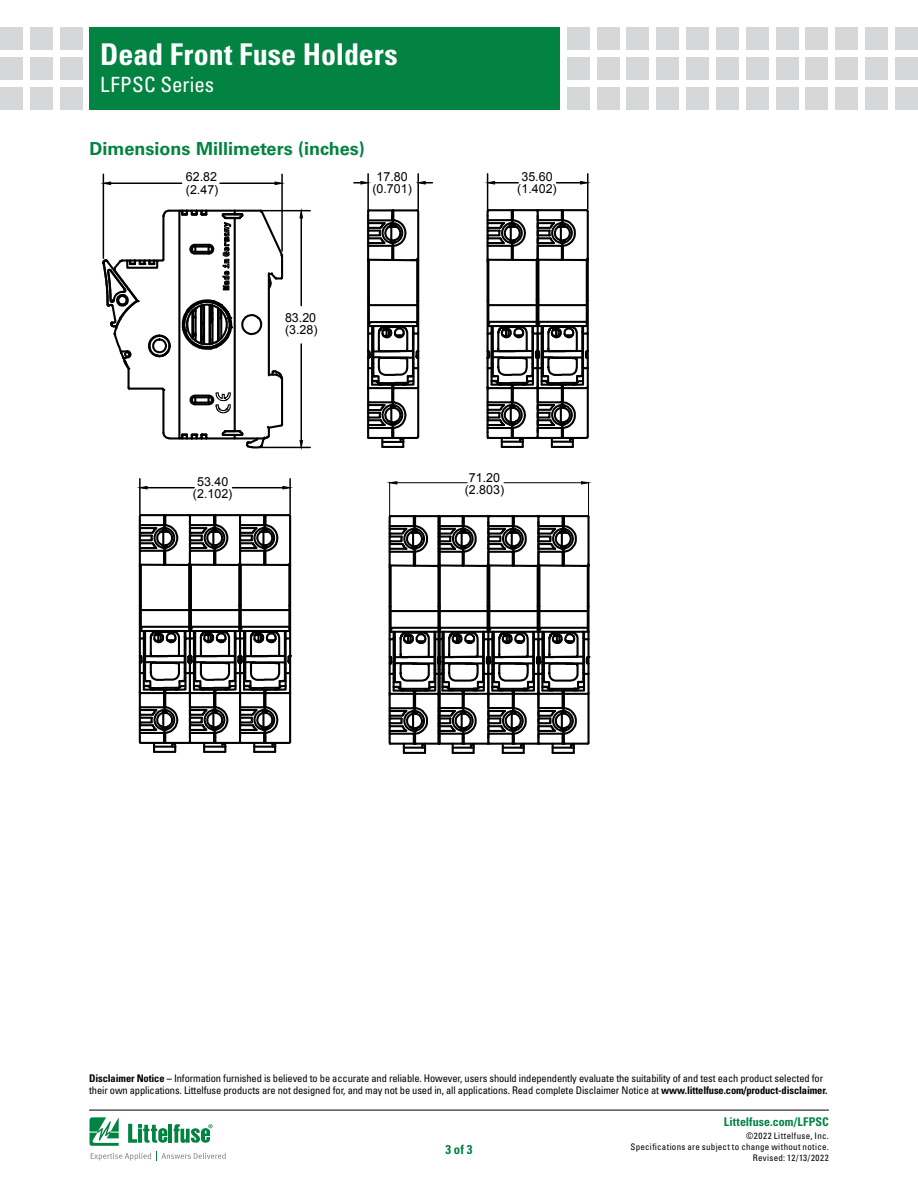
<style>
.page{position:relative;width:918px;height:1188px;background:#fff}
.page>*{position:absolute;margin:0;border:0;box-sizing:border-box;transform-origin:0 0}
.t1{font:700 condensed 30px "Univers LT Std";letter-spacing:-.005em;color:#fff}
.t2{font:condensed 21px "Univers LT Std";letter-spacing:.01em;color:#fff}
.Body_1{font:700 18px "Univers LT Std";color:#028342}
.t3{font:700 condensed 12.75px "Univers LT Std";color:#028342}
.t4{font:12.45px/12.5px "Arial";color:#000;text-align:center}
.t5{font:700 condensed 12px "Univers LT Std";letter-spacing:.005em;color:#028342}
.t6{font:condensed 10.5px/12px "Univers LT Std";letter-spacing:-.01em;color:#000}
.t7{font:condensed 9px/10.8px "Univers LT Std";letter-spacing:.03em;color:#000;text-align:right}
.s1{font-weight:700}
</style>
<div class="page">
<hr style="left:89px;top:1110px;width:740px;height:1px;background:#000">
<svg style="left:90px;top:1117px;width:136px;height:44px"></svg>
<div style="left:90px;top:27px;width:470px;height:82px;background:#028342"></div>
<div style="left:60px;top:27px;width:23px;height:23px;background:#d5d7d8"></div>
<div style="left:60px;top:57px;width:23px;height:23px;background:#d5d7d8"></div>
<div style="left:60px;top:87px;width:23px;height:22px;background:#d5d7d8"></div>
<div style="left:30px;top:27px;width:23px;height:23px;background:#d5d7d8"></div>
<div style="left:30px;top:57px;width:23px;height:23px;background:#d5d7d8"></div>
<div style="left:30px;top:87px;width:23px;height:22px;background:#d5d7d8"></div>
<div style="left:0;top:27px;width:23px;height:23px;background:#d5d7d8"></div>
<div style="left:0;top:57px;width:23px;height:23px;background:#d5d7d8"></div>
<div style="left:0;top:87px;width:23px;height:22px;background:#d5d7d8"></div>
<div style="left:567px;top:27px;width:23px;height:23px;background:#d5d7d8"></div>
<div style="left:567px;top:57px;width:23px;height:23px;background:#d5d7d8"></div>
<div style="left:567px;top:87px;width:23px;height:22px;background:#d5d7d8"></div>
<div style="left:597px;top:27px;width:23px;height:23px;background:#d5d7d8"></div>
<div style="left:597px;top:57px;width:23px;height:23px;background:#d5d7d8"></div>
<div style="left:597px;top:87px;width:23px;height:22px;background:#d5d7d8"></div>
<div style="left:627px;top:27px;width:22px;height:23px;background:#d5d7d8"></div>
<div style="left:627px;top:57px;width:22px;height:23px;background:#d5d7d8"></div>
<div style="left:627px;top:87px;width:22px;height:22px;background:#d5d7d8"></div>
<div style="left:656px;top:27px;width:23px;height:23px;background:#d5d7d8"></div>
<div style="left:656px;top:57px;width:23px;height:23px;background:#d5d7d8"></div>
<div style="left:656px;top:87px;width:23px;height:22px;background:#d5d7d8"></div>
<div style="left:686px;top:27px;width:23px;height:23px;background:#d5d7d8"></div>
<div style="left:686px;top:57px;width:23px;height:23px;background:#d5d7d8"></div>
<div style="left:686px;top:87px;width:23px;height:22px;background:#d5d7d8"></div>
<div style="left:716px;top:27px;width:23px;height:23px;background:#d5d7d8"></div>
<div style="left:716px;top:57px;width:23px;height:23px;background:#d5d7d8"></div>
<div style="left:716px;top:87px;width:23px;height:22px;background:#d5d7d8"></div>
<div style="left:746px;top:27px;width:23px;height:23px;background:#d5d7d8"></div>
<div style="left:746px;top:57px;width:23px;height:23px;background:#d5d7d8"></div>
<div style="left:746px;top:87px;width:23px;height:22px;background:#d5d7d8"></div>
<div style="left:805px;top:27px;width:23px;height:23px;background:#d5d7d8"></div>
<div style="left:805px;top:57px;width:23px;height:23px;background:#d5d7d8"></div>
<div style="left:805px;top:87px;width:23px;height:22px;background:#d5d7d8"></div>
<div style="left:776px;top:27px;width:22px;height:23px;background:#d5d7d8"></div>
<div style="left:776px;top:57px;width:22px;height:23px;background:#d5d7d8"></div>
<div style="left:776px;top:87px;width:22px;height:22px;background:#d5d7d8"></div>
<div style="left:835px;top:27px;width:23px;height:23px;background:#d5d7d8"></div>
<div style="left:835px;top:57px;width:23px;height:23px;background:#d5d7d8"></div>
<div style="left:835px;top:87px;width:23px;height:22px;background:#d5d7d8"></div>
<div style="left:865px;top:27px;width:23px;height:23px;background:#d5d7d8"></div>
<div style="left:865px;top:57px;width:23px;height:23px;background:#d5d7d8"></div>
<div style="left:865px;top:87px;width:23px;height:22px;background:#d5d7d8"></div>
<div style="left:895px;top:27px;width:23px;height:23px;background:#d5d7d8"></div>
<div style="left:895px;top:57px;width:23px;height:23px;background:#d5d7d8"></div>
<div style="left:895px;top:87px;width:23px;height:22px;background:#d5d7d8"></div>
<hr style="left:417px;top:211px;width:2px;height:140px;background:#000">
<hr style="left:382px;top:446px;width:21px;height:2px;background:#000">
<hr style="left:416px;top:260px;width:2px;height:64px;background:#000">
<hr style="left:368px;top:260px;width:2px;height:66px;background:#000">
<hr style="left:367px;top:262px;width:2px;height:39px;background:#000">
<svg style="left:367px;top:299px;width:53px;height:148px"></svg>
<svg style="left:367px;top:209px;width:53px;height:55px"></svg>
<hr style="left:502px;top:446px;width:21px;height:2px;background:#000">
<hr style="left:552px;top:446px;width:21px;height:2px;background:#000">
<svg style="left:486px;top:208px;width:103px;height:239px"></svg>
<svg style="left:138px;top:514px;width:154px;height:239px"></svg>
<svg style="left:102px;top:208px;width:183px;height:241px"></svg>
<hr style="left:453px;top:752px;width:21px;height:2px;background:#000">
<hr style="left:503px;top:752px;width:21px;height:2px;background:#000">
<hr style="left:553px;top:752px;width:21px;height:2px;background:#000">
<hr style="left:404px;top:752px;width:21px;height:2px;background:#000">
<svg style="left:388px;top:514px;width:203px;height:239px"></svg>
<hr style="left:260px;top:210px;width:50px;height:1px;background:#000">
<hr style="left:260px;top:447px;width:50px;height:1px;background:#000">
<hr style="left:301px;top:218px;width:1px;height:88px;background:#000">
<hr style="left:301px;top:344px;width:1px;height:96px;background:#000">
<svg style="left:299px;top:211px;width:4px;height:8px"></svg>
<svg style="left:299px;top:440px;width:4px;height:7px"></svg>
<hr style="left:281px;top:174px;width:2px;height:77px;background:#000">
<hr style="left:103px;top:174px;width:1px;height:84px;background:#000">
<hr style="left:220px;top:183px;width:55px;height:1px;background:#000">
<hr style="left:111px;top:183px;width:71px;height:1px;background:#000">
<svg style="left:274px;top:181px;width:9px;height:4px"></svg>
<svg style="left:104px;top:181px;width:7px;height:4px"></svg>
<hr style="left:389px;top:482px;width:1px;height:35px;background:#000">
<hr style="left:588px;top:482px;width:1px;height:35px;background:#000">
<hr style="left:397px;top:482px;width:70px;height:1px;background:#000">
<hr style="left:504px;top:482px;width:78px;height:1px;background:#000">
<svg style="left:389px;top:481px;width:9px;height:4px"></svg>
<svg style="left:581px;top:481px;width:8px;height:4px"></svg>
<hr style="left:139px;top:479px;width:2px;height:35px;background:#000">
<hr style="left:289px;top:479px;width:2px;height:35px;background:#000">
<hr style="left:147px;top:487px;width:47px;height:1px;background:#000">
<hr style="left:233px;top:487px;width:50px;height:1px;background:#000">
<svg style="left:139px;top:486px;width:9px;height:4px"></svg>
<svg style="left:282px;top:486px;width:9px;height:4px"></svg>
<hr style="left:487px;top:174px;width:1px;height:35px;background:#000">
<hr style="left:587px;top:174px;width:2px;height:35px;background:#000">
<hr style="left:495px;top:182px;width:23px;height:2px;background:#000">
<hr style="left:557px;top:182px;width:24px;height:2px;background:#000">
<svg style="left:488px;top:181px;width:7px;height:4px"></svg>
<svg style="left:580px;top:181px;width:9px;height:4px"></svg>
<hr style="left:367px;top:174px;width:2px;height:35px;background:#000">
<hr style="left:417px;top:174px;width:2px;height:35px;background:#000">
<svg style="left:354px;top:181px;width:15px;height:4px"></svg>
<svg style="left:417px;top:181px;width:15px;height:4px"></svg>
<h1 class="t1" style="left:100px;top:36px;width:299px">Dead Front Fuse Holders</h1>
<h2 class="t2" style="left:100px;top:71px;width:115px">LFPSC Series</h2>
<p class="Body_1" style="left:90px;top:138px;width:277px">Dimensions Millimeters (inches)</p>
<p class="t4" style="left:186px;top:171px;width:34px;text-align:left">62.82 (2.47)</p>
<p class="t4" style="left:372px;top:170px;width:41px">17.80 (0.701)</p>
<p class="t4" style="left:285px;top:311px;width:34px;text-align:left">83.20 (3.28)</p>
<p class="t4" style="left:517px;top:170px;width:41px">35.60 (1.402)</p>
<p class="t4" style="left:193px;top:475px;width:41px">53.40 (2.102)</p>
<p class="t4" style="left:465px;top:471px;width:41px">71.20 (2.803)</p>
<p class="t6" style="left:89px;top:1072px;width:740px"><span class="s1">Disclaimer Notice –</span> Information furnished is believed to be accurate and reliable. However, users should independently evaluate the suitability of and test each product selected for their own applications. Littelfuse products are not designed for, and may not be used in, all applications. Read complete Disclaimer Notice at <span class="s1">www.littelfuse.com/product-disclaimer.</span></p>
<p class="t3" style="left:445px;top:1142px;width:29px">3 of 3</p>
<p class="t5" style="left:724px;top:1115px;width:106px">Littelfuse.com/LFPSC</p>
<p class="t7" style="left:631px;top:1131px;width:200px">©2022 Littelfuse, Inc.<br>Specifications are subject to change without notice.<br>Revised: 12/13/2022</p>
</div>
